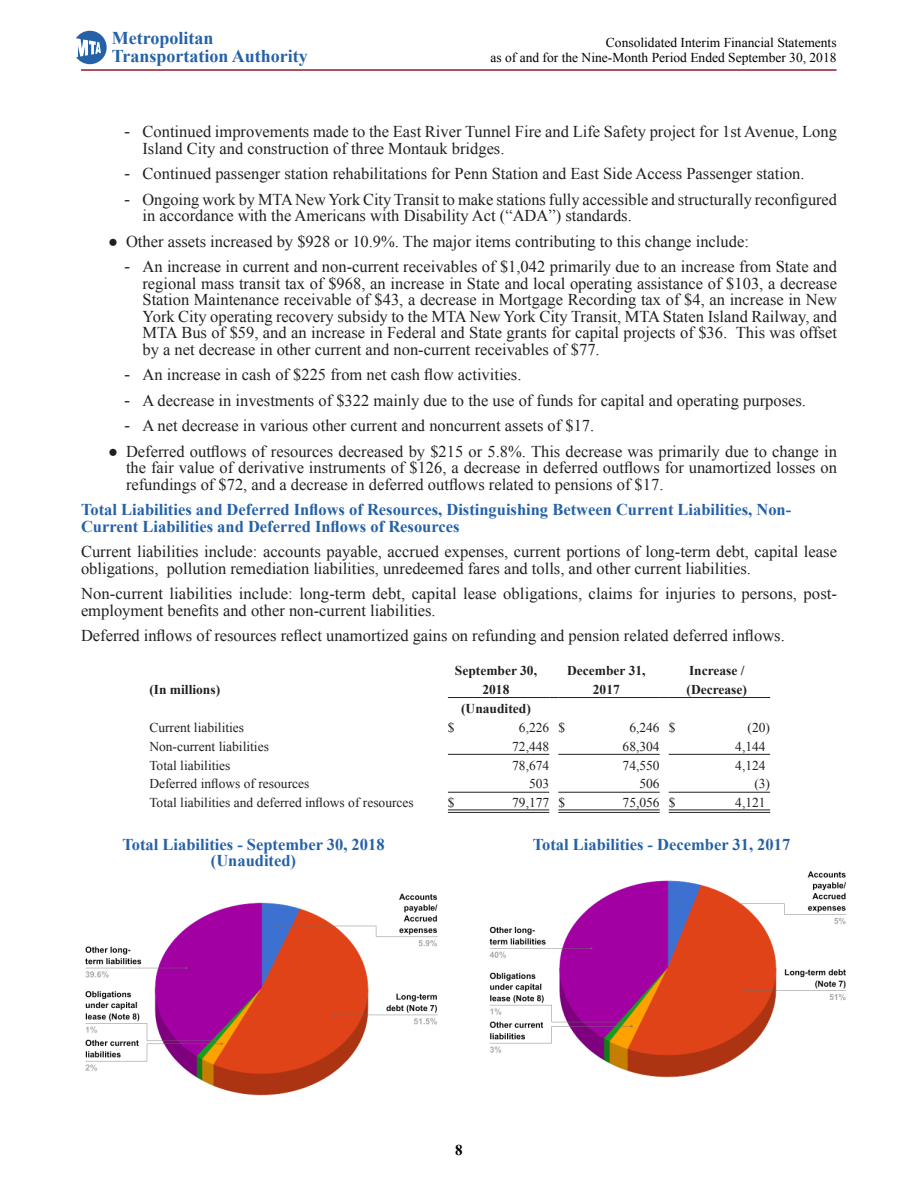
<style>
.page{position:relative;width:918px;height:1188px;background:#fff}
.page>*{position:absolute;margin:0;border:0;box-sizing:border-box;transform-origin:0 0}
.t1{font:700 18px/18.6px "Times New Roman";color:#2561a7}
.t2{font:16.5px/16.5px "Times New Roman";color:#231f20}
.t3{font:700 16.5px/16.5px "Times New Roman";color:#2561a7;text-align:center}
.t4{font:700 15px "Times New Roman";color:#000}
.t5{font:13.5px "Times New Roman";color:#231f20}
.t6{font:13.5px/15px "Times New Roman";color:#000;text-align:right}
.t7{font:700 13.5px "Times New Roman";color:#231f20}
.s1{font-family:"Arial"}
</style>
<div class="page">
<hr style="left:81px;top:69px;width:756px;height:2px;background:#951926">
<svg style="left:76px;top:31px;width:31px;height:33px"></svg>
<img style="left:85px;top:893px;width:353px;height:203px">
<img style="left:489px;top:871px;width:358px;height:207px">
<hr style="left:448px;top:697px;width:101px;height:1px;background:#231f20">
<hr style="left:558px;top:697px;width:102px;height:1px;background:#231f20">
<hr style="left:669px;top:697px;width:101px;height:1px;background:#231f20">
<hr style="left:448px;top:754px;width:101px;height:1px;background:#231f20">
<hr style="left:558px;top:754px;width:102px;height:1px;background:#231f20">
<hr style="left:669px;top:754px;width:101px;height:1px;background:#231f20">
<hr style="left:448px;top:792px;width:101px;height:1px;background:#231f20">
<hr style="left:558px;top:792px;width:102px;height:1px;background:#231f20">
<hr style="left:669px;top:792px;width:101px;height:1px;background:#231f20">
<hr style="left:448px;top:810px;width:101px;height:1px;background:#231f20">
<hr style="left:448px;top:812px;width:101px;height:1px;background:#231f20">
<hr style="left:558px;top:810px;width:102px;height:1px;background:#231f20">
<hr style="left:558px;top:812px;width:102px;height:1px;background:#231f20">
<hr style="left:669px;top:810px;width:101px;height:1px;background:#231f20">
<hr style="left:669px;top:812px;width:101px;height:1px;background:#231f20">
<p class="t1" style="left:112px;top:28px;width:198px">Metropolitan<br>Transportation Authority</p>
<p class="t6" style="left:491px;top:35px;width:348px">Consolidated Interim Financial Statements<br>as of and for the Nine-Month Period Ended September 30, 2018</p>
<p class="t2" style="left:142px;top:123px;width:696px;text-indent:-18px"><span class="s1">-</span> Continued improvements made to the East River Tunnel Fire and Life Safety project for 1st Avenue, Long<br>Island City and construction of three Montauk bridges.</p>
<p class="t2" style="left:124px;top:165px;width:679px"><span class="s1">-</span> Continued passenger station rehabilitations for Penn Station and East Side Access Passenger station.</p>
<p class="t2" style="left:142px;top:191px;width:696px;text-indent:-18px"><span class="s1">-</span> Ongoing work by MTA New York City Transit to make stations fully accessible and structurally reconfigured in accordance with the Americans with Disability Act (“ADA”) standards.</p>
<p class="t2" style="left:108px;top:233px;width:642px"><span class="s1">●</span> Other assets increased by $928 or 10.9%. The major items contributing to this change include:</p>
<p class="t2" style="left:142px;top:258px;width:696px;text-align:justify;text-indent:-18px"><span class="s1">-</span> An increase in current and non-current receivables of $1,042 primarily due to an increase from State and regional mass transit tax of $968, an increase in State and local operating assistance of $103, a decrease Station Maintenance receivable of $43, a decrease in Mortgage Recording tax of $4, an increase in New York City operating recovery subsidy to the MTA New York City Transit, MTA Staten Island Railway, and MTA Bus of $59, and an increase in Federal and State grants for capital projects of $36. This was offset by a net decrease in other current and non-current receivables of $77.</p>
<p class="t2" style="left:124px;top:366px;width:398px"><span class="s1">-</span> An increase in cash of $225 from net cash flow activities.</p>
<p class="t2" style="left:124px;top:392px;width:681px"><span class="s1">-</span> A decrease in investments of $322 mainly due to the use of funds for capital and operating purposes.</p>
<p class="t2" style="left:124px;top:417px;width:469px"><span class="s1">-</span> A net decrease in various other current and noncurrent assets of $17.</p>
<p class="t2" style="left:126px;top:443px;width:713px;text-align:justify;text-indent:-18px"><span class="s1">●</span> Deferred outflows of resources decreased by $215 or 5.8%. This decrease was primarily due to change in the fair value of derivative instruments of $126, a decrease in deferred outflows for unamortized losses on refundings of $72, and a decrease in deferred outflows related to pensions of $17.</p>
<p class="t3" style="left:81px;top:501px;width:712px;text-align:left">Total Liabilities and Deferred Inflows of Resources, Distinguishing Between Current Liabilities, Non-<br>Current Liabilities and Deferred Inflows of Resources</p>
<p class="t2" style="left:81px;top:543px;width:758px">Current liabilities include: accounts payable, accrued expenses, current portions of long-term debt, capital lease obligations, pollution remediation liabilities, unredeemed fares and tolls, and other current liabilities.</p>
<p class="t2" style="left:81px;top:585px;width:758px">Non-current liabilities include: long-term debt, capital lease obligations, claims for injuries to persons, post&shy;employment benefits and other non-current liabilities.</p>
<p class="t2" style="left:81px;top:627px;width:705px">Deferred inflows of resources reflect unamortized gains on refunding and pension related deferred inflows.</p>
<p class="t7" style="left:455px;top:661px;width:84px">September 30,</p>
<p class="t7" style="left:567px;top:661px;width:80px">December 31,</p>
<p class="t7" style="left:689px;top:661px;width:57px">Increase /</p>
<p class="t7" style="left:149px;top:680px;width:72px">(In millions)</p>
<p class="t7" style="left:482px;top:680px;width:28px">2018</p>
<p class="t7" style="left:593px;top:680px;width:28px">2017</p>
<p class="t7" style="left:687px;top:680px;width:62px">(Decrease)</p>
<p class="t7" style="left:461px;top:698px;width:71px">(Unaudited)</p>
<p class="t5" style="left:149px;top:718px;width:96px">Current liabilities</p>
<p class="t5" style="left:448px;top:718px;width:8px">$</p>
<p class="t5" style="left:519px;top:718px;width:32px">6,226</p>
<p class="t5" style="left:558px;top:718px;width:8px">$</p>
<p class="t5" style="left:629px;top:718px;width:32px">6,246</p>
<p class="t5" style="left:669px;top:718px;width:8px">$</p>
<p class="t5" style="left:748px;top:718px;width:24px">(20)</p>
<p class="t5" style="left:149px;top:737px;width:121px">Non-current liabilities</p>
<p class="t5" style="left:512px;top:737px;width:39px">72,448</p>
<p class="t5" style="left:623px;top:737px;width:39px">68,304</p>
<p class="t5" style="left:735px;top:737px;width:32px">4,144</p>
<p class="t5" style="left:149px;top:755px;width:83px">Total liabilities</p>
<p class="t5" style="left:512px;top:755px;width:39px">78,674</p>
<p class="t5" style="left:623px;top:755px;width:39px">74,550</p>
<p class="t5" style="left:735px;top:755px;width:32px">4,124</p>
<p class="t5" style="left:149px;top:774px;width:162px">Deferred inflows of resources</p>
<p class="t5" style="left:529px;top:774px;width:22px">503</p>
<p class="t5" style="left:639px;top:774px;width:22px">506</p>
<p class="t5" style="left:754px;top:774px;width:17px">(3)</p>
<p class="t5" style="left:149px;top:793px;width:266px">Total liabilities and deferred inflows of resources</p>
<p class="t5" style="left:448px;top:793px;width:8px">$</p>
<p class="t5" style="left:512px;top:793px;width:39px">79,177</p>
<p class="t5" style="left:558px;top:793px;width:8px">$</p>
<p class="t5" style="left:623px;top:793px;width:39px">75,056</p>
<p class="t5" style="left:669px;top:793px;width:8px">$</p>
<p class="t5" style="left:735px;top:793px;width:32px">4,121</p>
<p class="t3" style="left:122px;top:835px;width:264px">Total Liabilities - September 30, 2018 (Unaudited)</p>
<p class="t3" style="left:533px;top:835px;width:259px">Total Liabilities - December 31, 2017</p>
<p class="t4" style="left:455px;top:1140px;width:9px">8</p>
</div>
